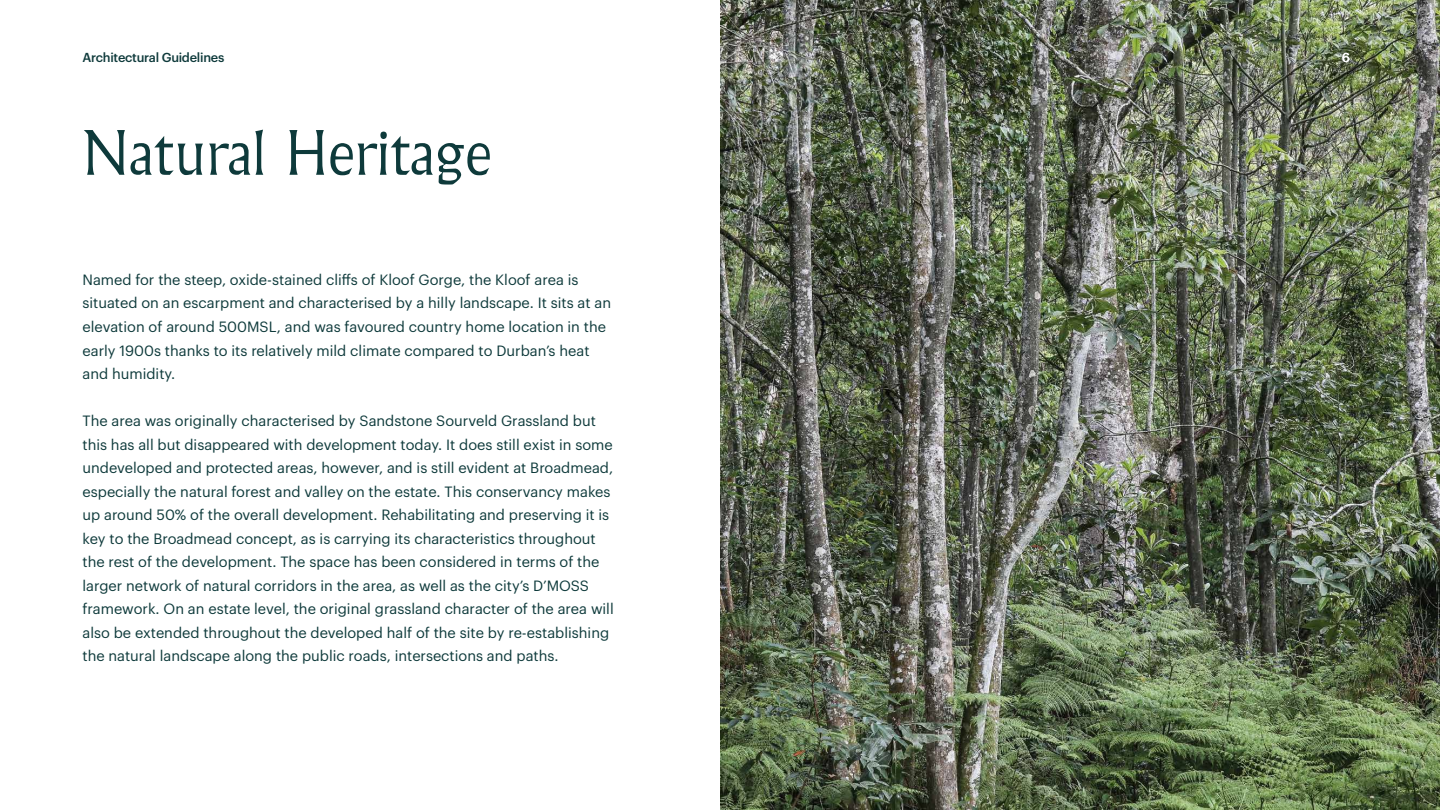
<style>
.page{position:relative;width:1440px;height:810px;background:#fff}
.page>*{position:absolute;margin:0;border:0;box-sizing:border-box;transform-origin:0 0}
.t1{font:300 59.47px "Albertus";color:#0e3a3b}
.t2{font:14.55px/23.5px "Graphik";color:#0e3a3b}
.t3{font:500 12.75px "Graphik";letter-spacing:-.02em;color:#0e3a3b}
.t4{font:500 12.75px "Graphik";color:#fff}
</style>
<div class="page">
<img style="left:720px;top:0;width:720px;height:810px">
<p class="t3" style="left:82px;top:48px;width:143px">Architectural Guidelines</p>
<p class="t4" style="left:1342px;top:48px;width:10px">6</p>
<h1 class="t1" style="left:82px;top:118px;width:410px">Natural Heritage</h1>
<p class="t2" style="left:82px;top:267px;width:530px">Named for the steep, oxide-stained cliffs of Kloof Gorge, the Kloof area is situated on an escarpment and characterised by a hilly landscape. It sits at an elevation of around 500MSL, and was favoured country home location in the early 1900s thanks to its relatively mild climate compared to Durban’s heat and humidity.</p>
<p class="t2" style="left:82px;top:408px;width:533px">The area was originally characterised by Sandstone Sourveld Grassland but this has all but disappeared with development today. It does still exist in some undeveloped and protected areas, however, and is still evident at Broadmead, especially the natural forest and valley on the estate. This conservancy makes up around 50% of the overall development. Rehabilitating and preserving it is key to the Broadmead concept, as is carrying its characteristics throughout the rest of the development. The space has been considered in terms of the larger network of natural corridors in the area, as well as the city’s D’MOSS framework. On an estate level, the original grassland character of the area will also be extended throughout the developed half of the site by re-establishing the natural landscape along the public roads, intersections and paths.</p>
</div>
